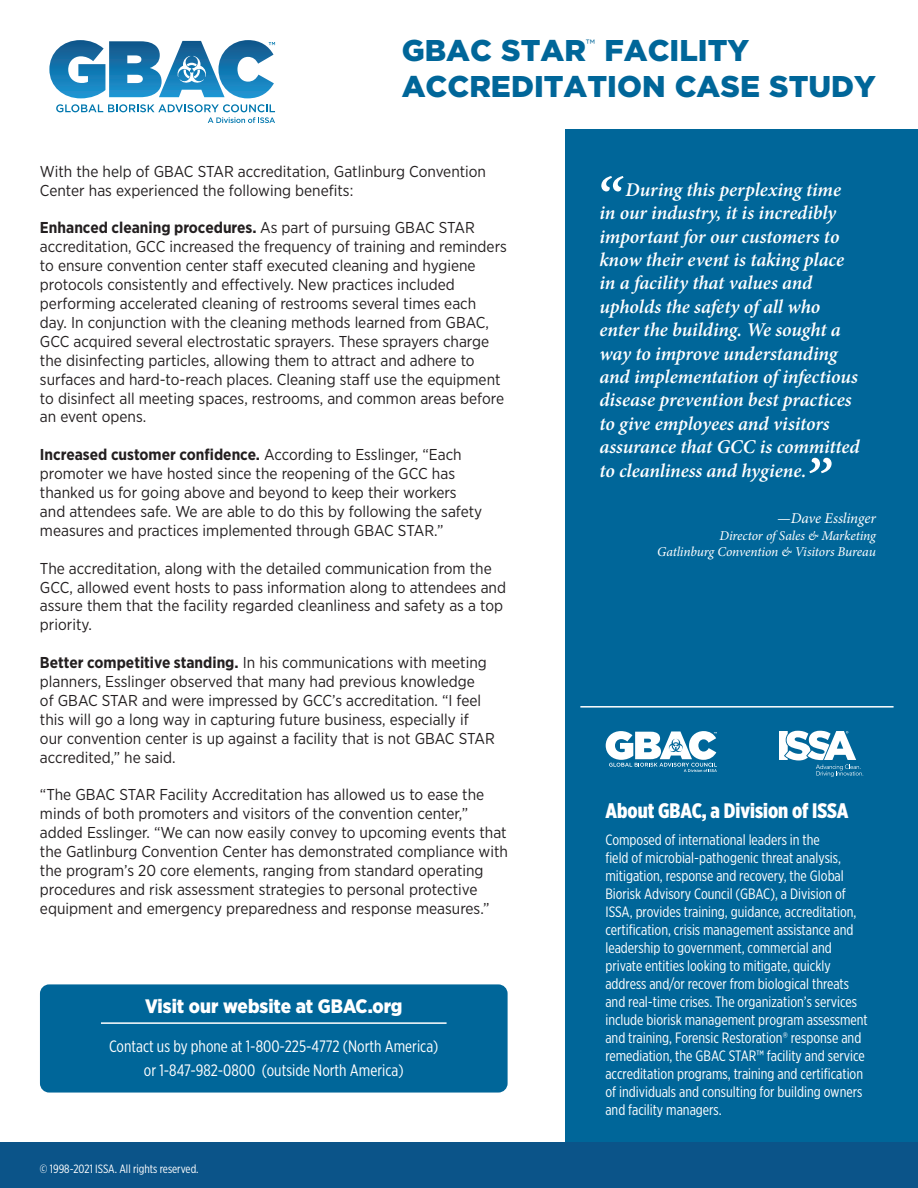
<style>
.page{position:relative;width:918px;height:1188px;background:#fff}
.page>*{position:absolute;margin:0;border:0;box-sizing:border-box;transform-origin:0 0}
.t1{font:italic 600 60px "Minion Pro";color:#fff}
.t2{font:900 30px/36px "Gotham";color:#069}
.t3{font:900 21px "Gotham X Narrow";color:#fff}
.t4{font:italic 600 19.5px/23.4px "Minion Pro";letter-spacing:-.005em;color:#fff}
.t5{font:900 19.5px "Gotham Narrow";color:#fff}
.t6{font:16.5px/24px "Gotham X Narrow";color:#fff;text-align:center}
.t7{font:15.75px/18.9px "Gotham Narrow";color:#231f20}
.t8{font:15px/18px "Gotham X Narrow";color:#fff}
.t9{font:italic 15px "Minion Pro";letter-spacing:-.01em;color:#fff}
.t10{font:italic 13.5px "Minion Pro";letter-spacing:-.01em;color:#fff}
.t11{font:13.5px "Gotham";color:#069}
.t12{font:12px "Gotham X Narrow";color:#fff}
.s1{font-weight:700}
</style>
<div class="page">
<div style="left:566px;top:130px;width:352px;height:1058px;background:#069"></div>
<div style="left:0;top:1142px;width:918px;height:46px;background:#0b5489"></div>
<svg style="left:606px;top:731px;width:111px;height:41px"></svg>
<svg style="left:779px;top:731px;width:85px;height:46px"></svg>
<hr style="left:580px;top:706px;width:314px;height:2px;background:#fff">
<div style="left:40px;top:984px;width:468px;height:109px;background:#069;border-radius:9px"></div>
<hr style="left:101px;top:1022px;width:346px;height:2px;background:#fff">
<svg style="left:56px;top:104px;width:219px;height:19px"></svg>
<svg style="left:49px;top:40px;width:226px;height:58px"></svg>
<p class="t2" style="left:402px;top:32px;width:186px">GBAC STAR</p>
<p class="t11" style="left:586px;top:36px;width:11px">™</p>
<p class="t2" style="left:402px;top:32px;width:476px;text-indent:203px">FACILITY<br>ACCREDITATION CASE STUDY</p>
<p class="t7" style="left:40px;top:161px;width:448px">With the help of GBAC STAR accreditation, Gatlinburg Convention<br>Center has experienced the following benefits:</p>
<p class="t7" style="left:40px;top:218px;width:468px"><span class="s1">Enhanced cleaning procedures.</span> As part of pursuing GBAC STAR accreditation, GCC increased the frequency of training and reminders to ensure convention center staff executed cleaning and hygiene protocols consistently and effectively. New practices included performing accelerated cleaning of restrooms several times each day. In conjunction with the cleaning methods learned from GBAC, GCC acquired several electrostatic sprayers. These sprayers charge the disinfecting particles, allowing them to attract and adhere to surfaces and hard-to-reach places. Cleaning staff use the equipment to disinfect all meeting spaces, restrooms, and common areas before an event opens.</p>
<p class="t7" style="left:40px;top:445px;width:444px"><span class="s1">Increased customer confidence.</span> According to Esslinger, “Each promoter we have hosted since the reopening of the GCC has thanked us for going above and beyond to keep their workers and attendees safe. We are able to do this by following the safety measures and practices implemented through GBAC STAR.”</p>
<p class="t7" style="left:40px;top:558px;width:468px">The accreditation, along with the detailed communication from the GCC, allowed event hosts to pass information along to attendees and assure them that the facility regarded cleanliness and safety as a top priority.</p>
<p class="t7" style="left:40px;top:653px;width:456px"><span class="s1">Better competitive standing.</span> In his communications with meeting planners, Esslinger observed that many had previous knowledge<br>of GBAC STAR and were impressed by GCC’s accreditation. “I feel this will go a long way in capturing future business, especially if our convention center is up against a facility that is not GBAC STAR accredited,” he said.</p>
<p class="t7" style="left:40px;top:785px;width:470px">“The GBAC STAR Facility Accreditation has allowed us to ease the minds of both promoters and visitors of the convention center,” added Esslinger. “We can now easily convey to upcoming events that the Gatlinburg Convention Center has demonstrated compliance with the program’s 20 core elements, ranging from standard operating procedures and risk assessment strategies to personal protective equipment and emergency preparedness and response measures.”</p>
<p class="t5" style="left:145px;top:993px;width:259px">Visit our website at GBAC.org</p>
<p class="t6" style="left:109px;top:1034px;width:331px">Contact us by phone at 1-800-225-4772 (North America) or 1-847-982-0800 (outside North America)</p>
<p class="t12" style="left:40px;top:1161px;width:160px">©️ 1998-2021 ISSA. All rights reserved.</p>
<p class="t1" style="left:595px;top:157px;width:27px">“</p>
<p class="t4" style="left:599px;top:178px;width:262px;text-indent:26px">During this perplexing time in our industry, it is incredibly important for our customers to know their event is taking place in a facility that values and upholds the safety of all who enter the building. We sought a way to improve understanding and implementation of infectious disease prevention best practices to give employees and visitors assurance that GCC is committed to cleanliness and hygiene.</p>
<p class="t9" style="left:777px;top:508px;width:100px">—Dave Esslinger</p>
<p class="t10" style="left:719px;top:526px;width:158px">Director of Sales &amp; Marketing</p>
<p class="t10" style="left:657px;top:542px;width:220px">Gatlinburg Convention &amp; Visitors Bureau</p>
<p class="t1" style="left:804px;top:439px;width:27px">”</p>
<p class="t3" style="left:605px;top:797px;width:245px">About GBAC, a Division of ISSA</p>
<p class="t8" style="left:605px;top:830px;width:264px">Composed of international leaders in the<br>field of microbial-pathogenic threat analysis, mitigation, response and recovery, the Global Biorisk Advisory Council (GBAC), a Division of ISSA, provides training, guidance, accreditation, certification, crisis management assistance and leadership to government, commercial and private entities looking to mitigate, quickly address and/or recover from biological threats and real-time crises. The organization’s services include biorisk management program assessment and training, Forensic Restoration® response and remediation, the GBAC STAR™ facility and service accreditation programs, training and certification of individuals and consulting for building owners and facility managers.</p>
</div>
